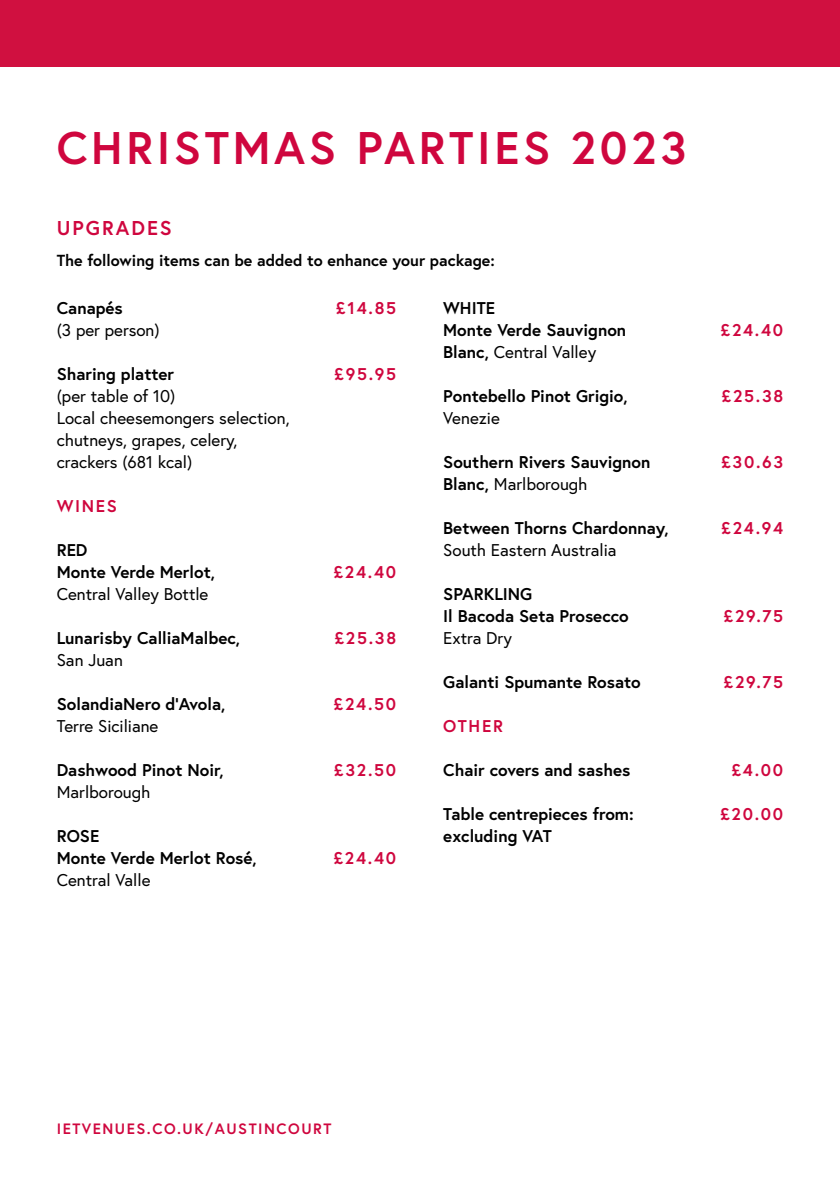
<style>
.page{position:relative;width:840px;height:1191px;background:#fff}
.page>*{position:absolute;margin:0;border:0;box-sizing:border-box;transform-origin:0 0}
.t1{font:700 45.6px "Europa";letter-spacing:.08em;color:#cf063e}
.t2{font:700 20px "Europa";letter-spacing:.1em;color:#cf063e}
.t3{font:700 17px/22px "Europa";color:#000}
.t4{font:17px/22px "Europa";color:#000}
.t5{font:700 17px "Europa";letter-spacing:.1em;color:#cf063e}
.t6{font:700 16px "Europa";color:#000}
.t7{font:700 15px "Europa";letter-spacing:.1em;color:#cf063e}
.s1{font-weight:400}
</style>
<div class="page">
<div style="left:0;top:0;width:839px;height:67px;background:#d01040"></div>
<h1 class="t1" style="left:57px;top:117px;width:630px">CHRISTMAS PARTIES 2023</h1>
<p class="t2" style="left:57px;top:214px;width:116px">UPGRADES</p>
<p class="t6" style="left:57px;top:249px;width:439px">The following items can be added to enhance your package:</p>
<p class="t3" style="left:443px;top:296px;width:184px">WHITE<br>Monte Verde Sauvignon<br>Blanc, <span class="s1">Central Valley</span></p>
<p class="t3" style="left:443px;top:384px;width:186px">Pontebello Pinot Grigio,</p>
<p class="t4" style="left:443px;top:406px;width:58px">Venezie</p>
<p class="t3" style="left:443px;top:450px;width:208px">Southern Rivers Sauvignon<br>Blanc, <span class="s1">Marlborough</span></p>
<p class="t3" style="left:443px;top:516px;width:226px">Between Thorns Chardonnay,</p>
<p class="t4" style="left:443px;top:538px;width:175px">South Eastern Australia</p>
<p class="t3" style="left:443px;top:582px;width:187px">SPARKLING<br>Il Bacoda Seta Prosecco</p>
<p class="t4" style="left:443px;top:626px;width:70px">Extra Dry</p>
<p class="t3" style="left:443px;top:670px;width:199px">Galanti Spumante Rosato</p>
<p class="t5" style="left:443px;top:714px;width:61px">OTHER</p>
<p class="t3" style="left:443px;top:758px;width:188px">Chair covers and sashes</p>
<p class="t3" style="left:443px;top:802px;width:192px">Table centrepieces from: excluding VAT</p>
<p class="t3" style="left:57px;top:296px;width:68px">Canapés</p>
<p class="t4" style="left:57px;top:318px;width:104px">(3 per person)</p>
<p class="t3" style="left:57px;top:362px;width:119px">Sharing platter</p>
<p class="t4" style="left:57px;top:384px;width:234px">(per table of 10)<br>Local cheesemongers selection, chutneys, grapes, celery, crackers (681 kcal)</p>
<p class="t5" style="left:57px;top:494px;width:62px">WINES</p>
<p class="t3" style="left:57px;top:538px;width:159px">RED<br>Monte Verde Merlot,</p>
<p class="t4" style="left:57px;top:582px;width:153px">Central Valley Bottle</p>
<p class="t3" style="left:57px;top:626px;width:185px">Lunarisby CalliaMalbec,</p>
<p class="t4" style="left:57px;top:648px;width:68px">San Juan</p>
<p class="t3" style="left:57px;top:692px;width:170px">SolandiaNero d’Avola,</p>
<p class="t4" style="left:57px;top:714px;width:103px">Terre Siciliane</p>
<p class="t3" style="left:57px;top:758px;width:168px">Dashwood Pinot Noir,</p>
<p class="t4" style="left:57px;top:780px;width:95px">Marlborough</p>
<p class="t3" style="left:57px;top:824px;width:201px">ROSE<br>Monte Verde Merlot Rosé,</p>
<p class="t4" style="left:57px;top:868px;width:95px">Central Valle</p>
<p class="t5" style="left:336px;top:296px;width:62px">£14.85</p>
<p class="t5" style="left:334px;top:362px;width:63px">£95.95</p>
<p class="t5" style="left:333px;top:560px;width:64px">£24.40</p>
<p class="t5" style="left:334px;top:626px;width:63px">£25.38</p>
<p class="t5" style="left:333px;top:692px;width:64px">£24.50</p>
<p class="t5" style="left:334px;top:758px;width:64px">£32.50</p>
<p class="t5" style="left:333px;top:846px;width:64px">£24.40</p>
<p class="t5" style="left:720px;top:318px;width:64px">£24.40</p>
<p class="t5" style="left:721px;top:384px;width:63px">£25.38</p>
<p class="t5" style="left:720px;top:450px;width:64px">£30.63</p>
<p class="t5" style="left:720px;top:516px;width:63px">£24.94</p>
<p class="t5" style="left:723px;top:604px;width:61px">£29.75</p>
<p class="t5" style="left:723px;top:670px;width:61px">£29.75</p>
<p class="t5" style="left:731px;top:758px;width:53px">£4.00</p>
<p class="t5" style="left:719px;top:802px;width:65px">£20.00</p>
<p class="t7" style="left:57px;top:1118px;width:276px">IETVENUES.CO.UK/AUSTINCOURT</p>
</div>
